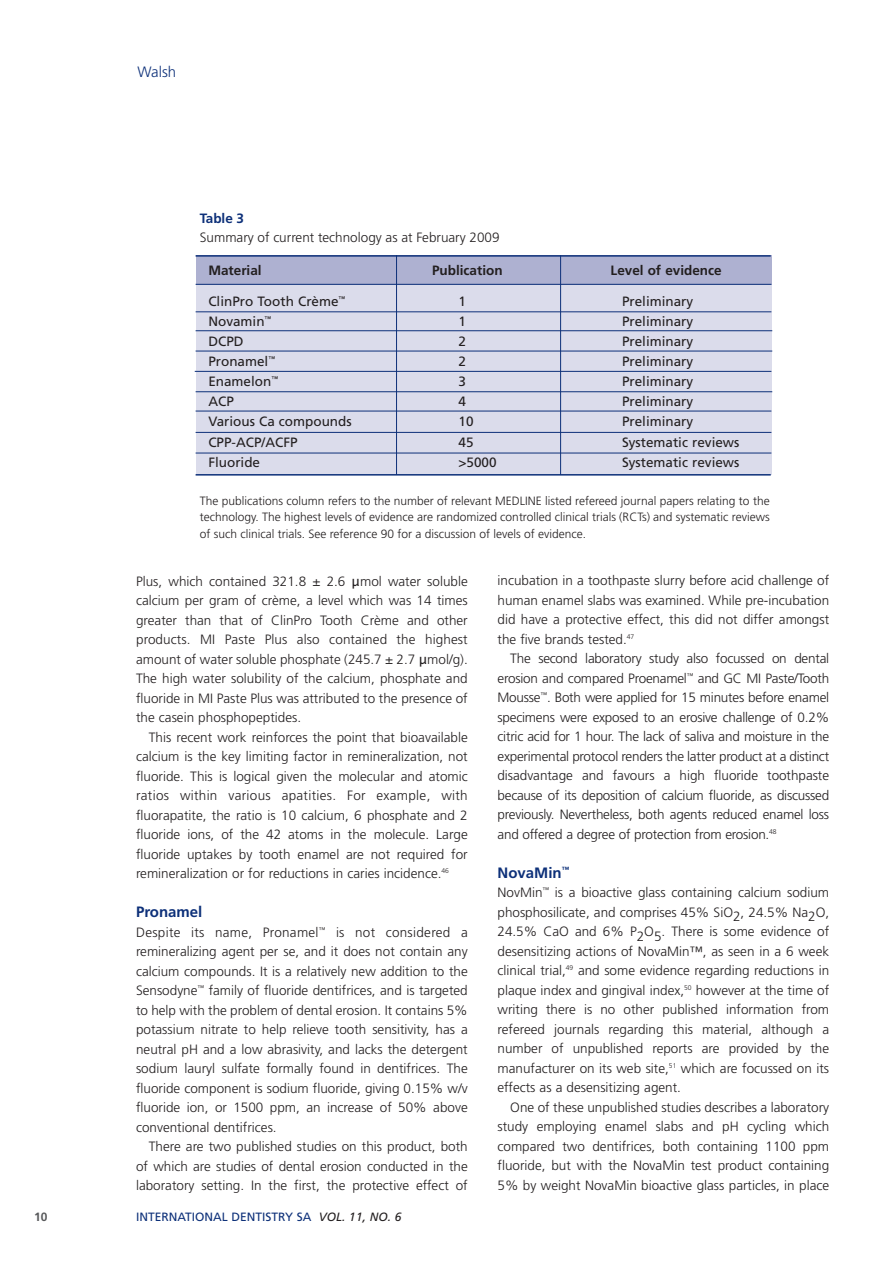
<style>
.page{position:relative;width:893px;height:1263px;background:#fff}
.page>*{position:absolute;margin:0;border:0;box-sizing:border-box;transform-origin:0 0}
.t1{font:700 15px "Frutiger";color:#0d3079}
.t2{font:300 15px "Frutiger";color:#0d3079}
.t3{font:300 13.5px/19.5px "Frutiger";color:#231f20;text-align:justify}
.t4{font:13.5px "Frutiger";color:#231f20}
.t5{font:700 13.5px "Frutiger";color:#231f20}
.t6{font:700 13.5px "Frutiger";color:#0d3079}
.t7{font:300 12px/16.5px "Frutiger";color:#231f20;text-align:justify}
.t8{font:12px "Frutiger";color:#0d3079}
.t9{font:700 12px "Frutiger";color:#57585a}
.s1{font-family:"Lucida Grande";font-weight:400}
.s2{font-style:italic;color:#231f20}
</style>
<div class="page">
<div style="left:196px;top:256px;width:575px;height:219px;background:#dbdceb"></div>
<div style="left:196px;top:256px;width:575px;height:29px;background:#aeb1d1"></div>
<hr style="left:196px;top:312px;width:575px;height:1px;background:#0d3079">
<hr style="left:196px;top:284px;width:575px;height:1px;background:#0d3079">
<hr style="left:396px;top:255px;width:1px;height:220px;background:#0d3079">
<hr style="left:560px;top:255px;width:1px;height:220px;background:#0d3079">
<hr style="left:196px;top:330px;width:576px;height:1px;background:#0d3079">
<hr style="left:196px;top:351px;width:576px;height:1px;background:#0d3079">
<hr style="left:195px;top:371px;width:576px;height:1px;background:#0d3079">
<hr style="left:196px;top:391px;width:576px;height:1px;background:#0d3079">
<hr style="left:196px;top:411px;width:575px;height:1px;background:#0d3079">
<hr style="left:196px;top:432px;width:575px;height:1px;background:#0d3079">
<hr style="left:196px;top:453px;width:575px;height:1px;background:#0d3079">
<hr style="left:196px;top:255px;width:575px;height:2px;background:#0d3079">
<hr style="left:196px;top:474px;width:575px;height:2px;background:#0d3079">
<p class="t2" style="left:138px;top:65px;width:40px">Walsh</p>
<p class="t6" style="left:200px;top:213px;width:46px">Table 3</p>
<p class="t3" style="left:200px;top:229px;width:301px">Summary of current technology as at February 2009</p>
<p class="t5" style="left:208px;top:265px;width:55px">Material</p>
<p class="t5" style="left:432px;top:265px;width:72px">Publication</p>
<p class="t5" style="left:611px;top:265px;width:113px">Level of evidence</p>
<p class="t4" style="left:208px;top:296px;width:138px">ClinPro Tooth Crème<sup>™</sup></p>
<p class="t4" style="left:458px;top:296px;width:9px">1</p>
<p class="t4" style="left:622px;top:296px;width:73px">Preliminary</p>
<p class="t4" style="left:208px;top:316px;width:64px">Novamin<sup>™</sup></p>
<p class="t4" style="left:458px;top:316px;width:9px">1</p>
<p class="t4" style="left:622px;top:316px;width:73px">Preliminary</p>
<p class="t4" style="left:208px;top:336px;width:37px">DCPD</p>
<p class="t4" style="left:458px;top:336px;width:9px">2</p>
<p class="t4" style="left:622px;top:336px;width:73px">Preliminary</p>
<p class="t4" style="left:208px;top:356px;width:68px">Pronamel<sup>™</sup></p>
<p class="t4" style="left:458px;top:356px;width:9px">2</p>
<p class="t4" style="left:622px;top:356px;width:73px">Preliminary</p>
<p class="t4" style="left:208px;top:376px;width:71px">Enamelon<sup>™</sup></p>
<p class="t4" style="left:458px;top:376px;width:9px">3</p>
<p class="t4" style="left:622px;top:376px;width:73px">Preliminary</p>
<p class="t4" style="left:208px;top:396px;width:27px">ACP</p>
<p class="t4" style="left:458px;top:396px;width:9px">4</p>
<p class="t4" style="left:622px;top:396px;width:73px">Preliminary</p>
<p class="t4" style="left:208px;top:416px;width:145px">Various Ca compounds</p>
<p class="t4" style="left:458px;top:416px;width:17px">10</p>
<p class="t4" style="left:622px;top:416px;width:73px">Preliminary</p>
<p class="t4" style="left:208px;top:436px;width:91px">CPP-ACP/ACFP</p>
<p class="t4" style="left:458px;top:436px;width:17px">45</p>
<p class="t4" style="left:622px;top:436px;width:119px">Systematic reviews</p>
<p class="t4" style="left:208px;top:456px;width:53px">Fluoride</p>
<p class="t4" style="left:458px;top:456px;width:40px">&gt;5000</p>
<p class="t4" style="left:622px;top:456px;width:119px">Systematic reviews</p>
<p class="t7" style="left:200px;top:493px;width:571px">The publications column refers to the number of relevant MEDLINE listed refereed journal papers relating to the technology. The highest levels of evidence are randomized controlled clinical trials (RCTs) and systematic reviews of such clinical trials. See reference 90 for a discussion of levels of evidence.</p>
<p class="t3" style="left:136px;top:572px;width:333px">Plus, which contained 321.8 ± 2.6 <span class="s1">µ</span>mol water soluble calcium per gram of crème, a level which was 14 times greater than that of ClinPro Tooth Crème and other products. MI Paste Plus also contained the highest amount of water soluble phosphate (245.7 ± 2.7 <span class="s1">µ</span>mol/g).<br>The high water solubility of the calcium, phosphate and fluoride in MI Paste Plus was attributed to the presence of the casein phosphopeptides.</p>
<p class="t3" style="left:136px;top:728px;width:333px;text-indent:13px">This recent work reinforces the point that bioavailable calcium is the key limiting factor in remineralization, not fluoride. This is logical given the molecular and atomic ratios within various apatities. For example, with fluorapatite, the ratio is 10 calcium, 6 phosphate and 2 fluoride ions, of the 42 atoms in the molecule. Large fluoride uptakes by tooth enamel are not required for remineralization or for reductions in caries incidence.<sup>46</sup></p>
<p class="t1" style="left:136px;top:906px;width:68px">Pronamel</p>
<p class="t3" style="left:136px;top:923px;width:333px">Despite its name, Pronamel<sup>™</sup> is not considered a remineralizing agent per se, and it does not contain any calcium compounds. It is a relatively new addition to the Sensodyne<sup>™</sup> family of fluoride dentifrices, and is targeted to help with the problem of dental erosion. It contains 5% potassium nitrate to help relieve tooth sensitivity, has a neutral pH and a low abrasivity, and lacks the detergent sodium lauryl sulfate formally found in dentifrices. The fluoride component is sodium fluoride, giving 0.15% w/v fluoride ion, or 1500 ppm, an increase of 50% above conventional dentifrices.</p>
<p class="t3" style="left:136px;top:1138px;width:333px;text-indent:13px">There are two published studies on this product, both of which are studies of dental erosion conducted in the laboratory setting. In the first, the protective effect of</p>
<p class="t9" style="left:34px;top:1212px;width:15px">10</p>
<p class="t8" style="left:136px;top:1212px;width:267px">INTERNATIONAL DENTISTRY SA <span class="s2">VOL. 11, NO. 6</span></p>
<p class="t3" style="left:497px;top:572px;width:333px">incubation in a toothpaste slurry before acid challenge of human enamel slabs was examined. While pre-incubation did have a protective effect, this did not differ amongst the five brands tested.<sup>47</sup></p>
<p class="t3" style="left:497px;top:650px;width:333px;text-indent:13px">The second laboratory study also focussed on dental erosion and compared Proenamel<sup>™</sup> and GC MI Paste/Tooth Mousse<sup>™</sup>. Both were applied for 15 minutes before enamel specimens were exposed to an erosive challenge of 0.2% citric acid for 1 hour. The lack of saliva and moisture in the experimental protocol renders the latter product at a distinct disadvantage and favours a high fluoride toothpaste because of its deposition of calcium fluoride, as discussed previously. Nevertheless, both agents reduced enamel loss and offered a degree of protection from erosion.<sup>48</sup></p>
<p class="t1" style="left:497px;top:866px;width:73px">NovaMin<sup>™</sup></p>
<p class="t3" style="left:497px;top:884px;width:333px">NovMin<sup>™</sup> is a bioactive glass containing calcium sodium phosphosilicate, and comprises 45% SiO2, 24.5% Na2O, 24.5% CaO and 6% P2O5. There is some evidence of desensitizing actions of NovaMin™, as seen in a 6 week clinical trial,<sup>49</sup> and some evidence regarding reductions in plaque index and gingival index,<sup>50</sup> however at the time of writing there is no other published information from refereed journals regarding this material, although a number of unpublished reports are provided by the manufacturer on its web site,<sup>51</sup> which are focussed on its effects as a desensitizing agent.</p>
<p class="t3" style="left:497px;top:1098px;width:333px;text-indent:13px">One of these unpublished studies describes a laboratory study employing enamel slabs and pH cycling which compared two dentifrices, both containing 1100 ppm fluoride, but with the NovaMin test product containing 5% by weight NovaMin bioactive glass particles, in place</p>
</div>
